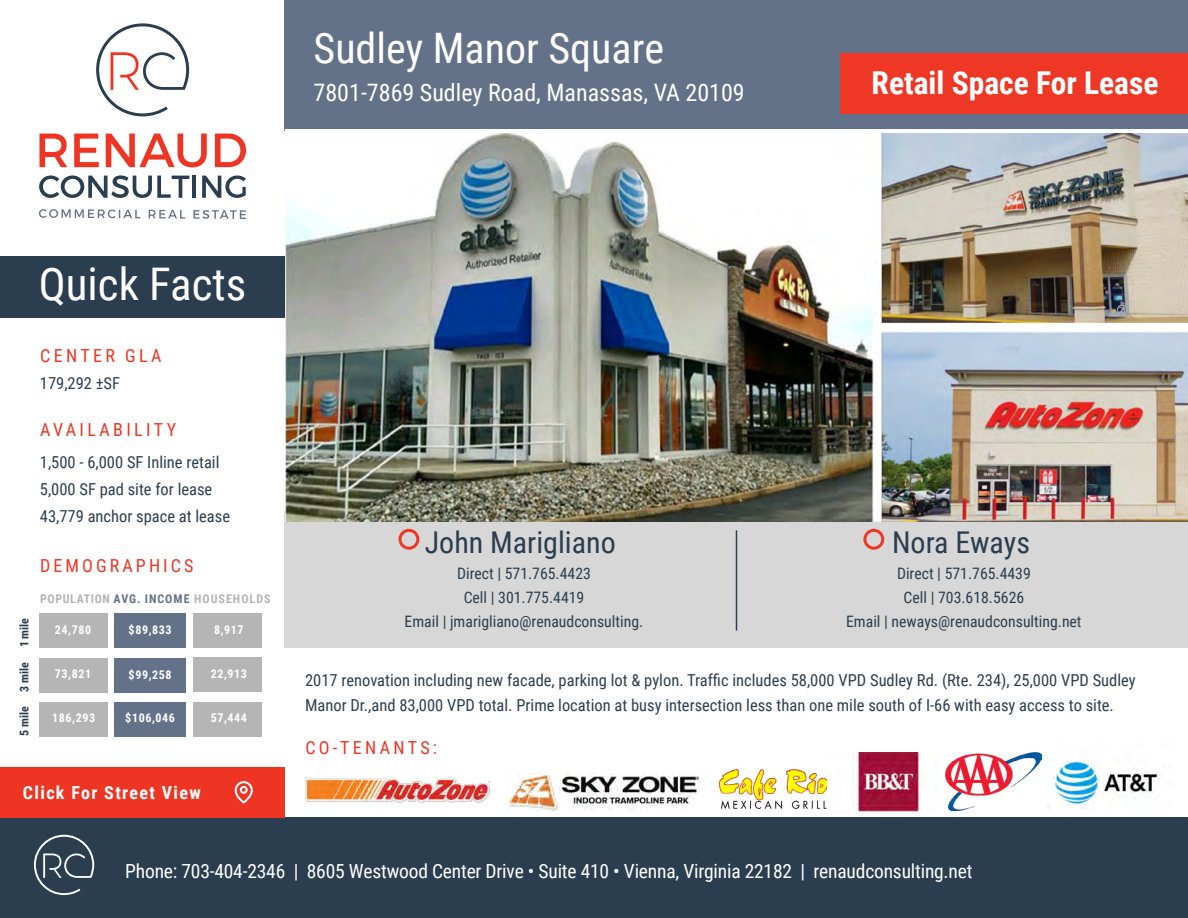
<style>
.page{position:relative;width:1188px;height:918px;background:#fff}
.page>*{position:absolute;margin:0;border:0;box-sizing:border-box;transform-origin:0 0}
.t1{font:45px "Roboto Condensed";color:#fff}
.t2{font:42px "Roboto Condensed";color:#fff}
.t3{font:700 31.5px "Roboto Condensed";color:#fff}
.t4{font:30px "Roboto Condensed";color:#2b3e4f}
.t5{font:24px "Roboto Condensed";color:#fff}
.t6{font:19.5px "Roboto Condensed";letter-spacing:-.01em;color:#fff}
.t7{font:18px "Roboto Condensed";letter-spacing:.185em;color:#ee3524}
.t8{font:700 18px "Roboto Condensed";letter-spacing:.075em;color:#fff}
.t9{font:16.5px/27px "Roboto Condensed";color:#2b3e4f}
.t10{font:15.75px/24px "Roboto Condensed";color:#2b3e4f;text-align:center}
.t11{font:700 12px "Roboto Condensed";letter-spacing:.05em;color:#fff}
.t12{font:700 12px "Roboto Condensed";letter-spacing:.085em;color:#b5b5b5}
.t13{font:700 12px "Roboto Condensed";color:#2b3e4f}
.s1{color:#647289}
.s2{color:#b5b5b6}
</style>
<div class="page">
<svg style="left:39px;top:209px;width:101px;height:9px"></svg>
<svg style="left:149px;top:210px;width:36px;height:9px"></svg>
<svg style="left:193px;top:210px;width:53px;height:9px"></svg>
<svg style="left:39px;top:175px;width:150px;height:23px"></svg>
<hr style="left:193px;top:176px;width:3px;height:22px;background:#2b3e4f">
<svg style="left:202px;top:175px;width:44px;height:23px"></svg>
<svg style="left:96px;top:23px;width:93px;height:93px"></svg>
<svg style="left:39px;top:134px;width:28px;height:33px"></svg>
<svg style="left:74px;top:134px;width:25px;height:33px"></svg>
<svg style="left:106px;top:134px;width:101px;height:33px"></svg>
<svg style="left:215px;top:134px;width:31px;height:33px"></svg>
<div style="left:285px;top:0;width:903px;height:131px;background:#647289"></div>
<div style="left:0;top:256px;width:285px;height:62px;background:#2b3e4f"></div>
<div style="left:0;top:818px;width:1188px;height:100px;background:#2b3e4f"></div>
<svg style="left:34px;top:835px;width:60px;height:60px"></svg>
<div style="left:285px;top:511px;width:903px;height:137px;background:#d6d7d6"></div>
<div style="left:39px;top:613px;width:69px;height:35px;background:#b5b5b5"></div>
<div style="left:114px;top:613px;width:72px;height:35px;background:#647289"></div>
<div style="left:39px;top:658px;width:69px;height:34px;background:#b5b5b5"></div>
<div style="left:114px;top:658px;width:72px;height:34px;background:#647289"></div>
<div style="left:39px;top:702px;width:69px;height:35px;background:#b5b5b5"></div>
<div style="left:114px;top:702px;width:72px;height:35px;background:#647289"></div>
<div style="left:0;top:768px;width:285px;height:50px;background:#ee3524"></div>
<svg style="left:235px;top:781px;width:18px;height:22px"></svg>
<hr style="left:736px;top:530px;width:1px;height:101px;background:#2b3e4f">
<hr style="left:285px;top:129px;width:903px;height:3px;background:#fff">
<div style="left:863px;top:529px;width:21px;height:21px;border:3px solid #ee3824;border-radius:50%"></div>
<div style="left:399px;top:529px;width:20px;height:21px;border:3px solid #ee3824;border-radius:50%"></div>
<div style="left:194px;top:613px;width:68px;height:34px;background:#b5b5b5"></div>
<div style="left:194px;top:657px;width:68px;height:35px;background:#b5b5b5"></div>
<div style="left:194px;top:702px;width:68px;height:35px;background:#b5b5b5"></div>
<img style="left:285px;top:134px;width:903px;height:387px">
<img style="left:305px;top:777px;width:186px;height:26px">
<img style="left:508px;top:774px;width:190px;height:37px">
<img style="left:719px;top:769px;width:108px;height:39px">
<img style="left:852px;top:753px;width:94px;height:60px">
<img style="left:946px;top:753px;width:96px;height:58px">
<img style="left:1048px;top:760px;width:111px;height:50px">
<div style="left:840px;top:53px;width:348px;height:60px;background:#ee3825"></div>
<h2 class="t2" style="left:314px;top:19px;width:352px">Sudley Manor Square</h2>
<h3 class="t5" style="left:314px;top:75px;width:433px">7801-7869 Sudley Road, Manassas, VA 20109</h3>
<h3 class="t3" style="left:872px;top:61px;width:288px">Retail Space For Lease</h3>
<h1 class="t1" style="left:39px;top:253px;width:209px">Quick Facts</h1>
<p class="t7" style="left:40px;top:343px;width:123px">CENTER GLA</p>
<p class="t9" style="left:40px;top:369px;width:82px">179,292 ±SF</p>
<p class="t7" style="left:40px;top:417px;width:137px">AVAILABILITY</p>
<p class="t9" style="left:40px;top:448px;width:192px">1,500 - 6,000 SF Inline retail<br>5,000 SF pad site for lease<br>43,779 anchor space at lease</p>
<p class="t7" style="left:40px;top:553px;width:155px">DEMOGRAPHICS</p>
<p class="t13" style="left:16px;top:647px;width:31px;rotate:-90deg">1 mile</p>
<p class="t13" style="left:16px;top:692px;width:31px;rotate:-90deg">3 mile</p>
<p class="t13" style="left:16px;top:736px;width:31px;rotate:-90deg">5 mile</p>
<p class="t12" style="left:40px;top:590px;width:232px">POPULATION <span class="s1">AVG. INCOME</span> <span class="s2">HOUSEHOLDS</span></p>
<p class="t11" style="left:55px;top:622px;width:38px">24,780</p>
<p class="t11" style="left:55px;top:666px;width:38px">73,821</p>
<p class="t11" style="left:52px;top:710px;width:44px">186,293</p>
<p class="t11" style="left:128px;top:622px;width:45px">$89,833</p>
<p class="t11" style="left:128px;top:666px;width:45px">$99,258</p>
<p class="t11" style="left:125px;top:710px;width:51px">$106,046</p>
<p class="t11" style="left:214px;top:621px;width:31px">8,917</p>
<p class="t11" style="left:211px;top:666px;width:38px">22,913</p>
<p class="t11" style="left:211px;top:710px;width:38px">57,444</p>
<p class="t8" style="left:23px;top:780px;width:179px">Click For Street View</p>
<h3 class="t4" style="left:425px;top:521px;width:192px">John Marigliano</h3>
<p class="t10" style="left:405px;top:561px;width:240px">Direct | 571.765.4423<br>Cell | 301.775.4419<br>Email | jmarigliano@renaudconsulting.</p>
<h3 class="t4" style="left:892px;top:521px;width:140px">Nora Eways</h3>
<p class="t10" style="left:846px;top:561px;width:237px">Direct | 571.765.4439<br>Cell | 703.618.5626<br>Email | neways@renaudconsulting.net</p>
<p class="t9" style="left:305px;top:666px;width:832px;line-height:25.5px">2017 renovation including new facade, parking lot &amp; pylon. Traffic includes 58,000 VPD Sudley Rd. (Rte. 234), 25,000 VPD Sudley<br>Manor Dr.,and 83,000 VPD total. Prime location at busy intersection less than one mile south of I-66 with easy access to site.</p>
<p class="t7" style="left:305px;top:735px;width:133px">CO-TENANTS:</p>
<p class="t6" style="left:125px;top:858px;width:849px">Phone: 703-404-2346 | 8605 Westwood Center Drive • Suite 410 • Vienna, Virginia 22182 | renaudconsulting.net</p>
</div>
